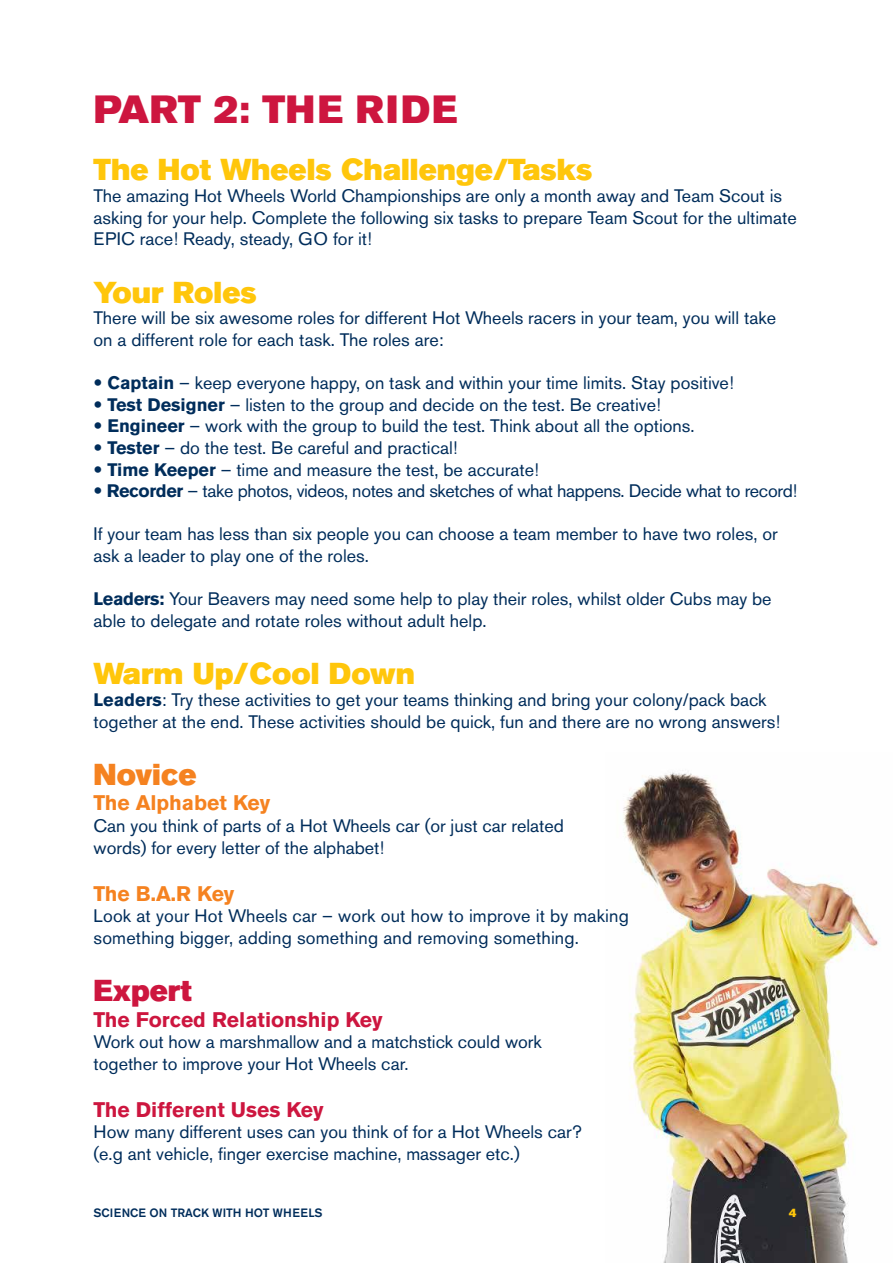
<style>
.page{position:relative;width:893px;height:1263px;background:#fff}
.page>*{position:absolute;margin:0;border:0;box-sizing:border-box;transform-origin:0 0}
.t1{font:39px "Akzidenz Grotesk Pro Super";letter-spacing:.03em;color:#cd163f}
.t2{font:30px "Akzidenz Grotesk Pro Super";color:#ffc60b}
.t3{font:30px "Akzidenz Grotesk Pro Super";color:#f58220}
.t4{font:30px "Akzidenz Grotesk Pro Super";color:#cd163f}
.t5{font:700 21px "Akzidenz Grotesk Pro";color:#cd163f}
.t6{font:700 21px "Akzidenz Grotesk Pro";color:#f58220}
.t7{font:18px/21.6px "Akzidenz Grotesk Pro";color:#002d5b}
.t8{font:18px "Akzidenz Grotesk Pro";letter-spacing:-.02em;color:#002d5b}
.t9{font:500 12px "Akzidenz Grotesk Pro";color:#002d5b}
.t10{font:12px "Akzidenz Grotesk Pro Super";color:#ffc60b}
.s1{font-family:"Officina Sans Std"}
.s2{font-weight:700}
</style>
<div class="page">
<img style="left:623px;top:772px;width:257px;height:491px">
<h1 class="t1" style="left:94px;top:84px;width:365px">PART 2: THE RIDE</h1>
<h2 class="t2" style="left:94px;top:150px;width:500px">The Hot Wheels Challenge/Tasks</h2>
<p class="t7" style="left:94px;top:185px;width:705px">The amazing Hot Wheels World Championships are only a month away and Team Scout is asking for your help. Complete the following six tasks to prepare Team Scout for the ultimate<br>EPIC race! Ready, steady, GO for it!</p>
<h2 class="t2" style="left:94px;top:273px;width:165px">Your Roles</h2>
<p class="t7" style="left:94px;top:307px;width:684px">There will be six awesome roles for different Hot Wheels racers in your team, you will take on a different role for each task. The roles are:</p>
<p class="t7" style="left:94px;top:372px;width:642px"><span class="s1">•</span> <span class="s2">Captain</span> – keep everyone happy, on task and within your time limits. Stay positive!</p>
<p class="t7" style="left:94px;top:394px;width:569px"><span class="s1">•</span> <span class="s2">Test Designer</span> – listen to the group and decide on the test. Be creative!</p>
<p class="t7" style="left:94px;top:415px;width:603px"><span class="s1">•</span> <span class="s2">Engineer</span> – work with the group to build the test. Think about all the options.</p>
<p class="t7" style="left:94px;top:437px;width:366px"><span class="s1">•</span> <span class="s2">Tester</span> – do the test. Be careful and practical!</p>
<p class="t7" style="left:94px;top:458px;width:447px"><span class="s1">•</span> <span class="s2">Time Keeper</span> – time and measure the test, be accurate!</p>
<p class="t8" style="left:94px;top:479px;width:705px"><span class="s1">•</span> <span class="s2">Recorder</span> – take photos, videos, notes and sketches of what happens. Decide what to record!</p>
<p class="t7" style="left:94px;top:523px;width:686px">If your team has less than six people you can choose a team member to have two roles, or ask a leader to play one of the roles.</p>
<p class="t7" style="left:94px;top:588px;width:680px"><span class="s2">Leaders:</span> Your Beavers may need some help to play their roles, whilst older Cubs may be able to delegate and rotate roles without adult help.</p>
<h2 class="t2" style="left:94px;top:654px;width:323px">Warm Up/Cool Down</h2>
<p class="t7" style="left:94px;top:689px;width:688px"><span class="s2">Leaders</span>: Try these activities to get your teams thinking and bring your colony/pack back together at the end. These activities should be quick, fun and there are no wrong answers!</p>
<h2 class="t3" style="left:94px;top:755px;width:104px">Novice</h2>
<p class="t6" style="left:94px;top:789px;width:178px">The Alphabet Key</p>
<p class="t7" style="left:94px;top:815px;width:472px">Can you think of parts of a Hot Wheels car (or just car related words) for every letter of the alphabet!</p>
<p class="t6" style="left:94px;top:879px;width:142px">The B.A.R Key</p>
<p class="t7" style="left:94px;top:905px;width:537px">Look at your Hot Wheels car – work out how to improve it by making something bigger, adding something and removing something.</p>
<h2 class="t4" style="left:94px;top:971px;width:100px">Expert</h2>
<p class="t5" style="left:94px;top:1005px;width:291px">The Forced Relationship Key</p>
<p class="t7" style="left:94px;top:1031px;width:450px">Work out how a marshmallow and a matchstick could work together to improve your Hot Wheels car.</p>
<p class="t5" style="left:94px;top:1095px;width:232px">The Different Uses Key</p>
<p class="t7" style="left:94px;top:1121px;width:490px">How many different uses can you think of for a Hot Wheels car? (e.g ant vehicle, finger exercise machine, massager etc.)</p>
<p class="t9" style="left:94px;top:1205px;width:230px">SCIENCE ON TRACK WITH HOT WHEELS</p>
<p class="t10" style="left:789px;top:1205px;width:9px">4</p>
</div>
